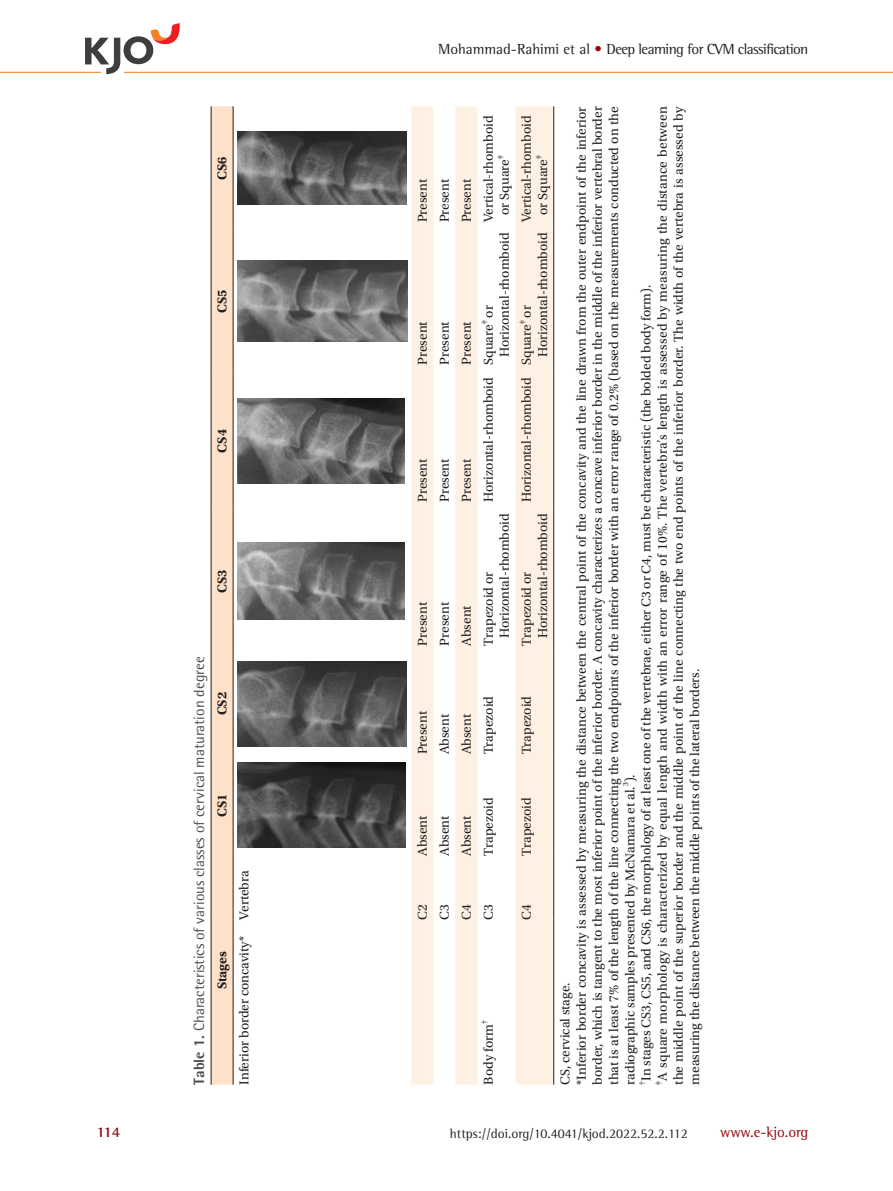
<style>
.page{position:relative;width:893px;height:1191px;background:#fff}
.page>*{position:absolute;margin:0;border:0;box-sizing:border-box;transform-origin:0 0}
.t1{font:15px "Rotis Semi Sans Std";color:#4b4c4d}
.t2{font:15px "Rotis Semi Serif Std";letter-spacing:-.04em;color:#231f20}
.t3{font:15px "Rotis Semi Serif Std";color:#920407}
.t4{font:700 15px "Rotis Semi Serif Std";color:#920407}
.t5{font:13.5px/16.2px "Utopia Std";color:#231f20}
.t6{font:13.5px "Rotis Semi Serif Std";color:#231f20}
.t7{font:700 13.5px "Utopia Std";color:#231f20}
.t8{font:7.8px "Utopia Std";color:#231f20}
.s1{font-weight:800}
.s2{color:#920407}
</style>
<div class="page">
<hr style="left:0;top:72px;width:893px;height:1px;background:#f58220">
<svg style="left:85px;top:23px;width:95px;height:51px"></svg>
<div style="left:212px;top:106px;width:21px;height:978px;background:#fee1c8"></div>
<svg style="left:411px;top:106px;width:142px;height:978px;fill:#fef0e2"></svg>
<hr style="left:211px;top:919px;width:1px;height:165px;background:#231f20">
<hr style="left:211px;top:855px;width:1px;height:64px;background:#231f20">
<hr style="left:211px;top:754px;width:1px;height:101px;background:#231f20">
<hr style="left:211px;top:653px;width:1px;height:101px;background:#231f20">
<hr style="left:211px;top:509px;width:1px;height:144px;background:#231f20">
<hr style="left:211px;top:372px;width:1px;height:137px;background:#231f20">
<hr style="left:211px;top:230px;width:1px;height:142px;background:#231f20">
<hr style="left:211px;top:106px;width:1px;height:124px;background:#231f20">
<hr style="left:233px;top:919px;width:1px;height:165px;background:#231f20">
<hr style="left:233px;top:855px;width:1px;height:64px;background:#231f20">
<hr style="left:233px;top:754px;width:1px;height:101px;background:#231f20">
<hr style="left:233px;top:653px;width:1px;height:101px;background:#231f20">
<hr style="left:233px;top:509px;width:1px;height:144px;background:#231f20">
<hr style="left:233px;top:372px;width:1px;height:137px;background:#231f20">
<hr style="left:233px;top:230px;width:1px;height:142px;background:#231f20">
<hr style="left:233px;top:106px;width:1px;height:124px;background:#231f20">
<hr style="left:553px;top:919px;width:1px;height:165px;background:#231f20">
<hr style="left:553px;top:855px;width:1px;height:64px;background:#231f20">
<hr style="left:553px;top:754px;width:1px;height:101px;background:#231f20">
<hr style="left:553px;top:653px;width:1px;height:101px;background:#231f20">
<hr style="left:553px;top:509px;width:1px;height:144px;background:#231f20">
<hr style="left:553px;top:372px;width:1px;height:137px;background:#231f20">
<hr style="left:553px;top:230px;width:1px;height:142px;background:#231f20">
<hr style="left:553px;top:106px;width:1px;height:124px;background:#231f20">
<img style="left:237px;top:762px;width:168px;height:85px">
<img style="left:237px;top:661px;width:170px;height:85px">
<img style="left:237px;top:543px;width:168px;height:77px">
<img style="left:237px;top:398px;width:168px;height:85px">
<img style="left:237px;top:260px;width:170px;height:82px">
<img style="left:237px;top:132px;width:169px;height:72px">
<p class="t7" style="left:214px;top:180px;width:25px;rotate:-90deg">CS6</p>
<p class="t7" style="left:214px;top:313px;width:25px;rotate:-90deg">CS5</p>
<p class="t7" style="left:214px;top:452px;width:25px;rotate:-90deg">CS4</p>
<p class="t7" style="left:214px;top:593px;width:25px;rotate:-90deg">CS3</p>
<p class="t1" style="left:190px;top:1084px;width:429px;rotate:-90deg"><span class="s1">Table 1.</span> Characteristics of various classes of cervical maturation degree</p>
<p class="t7" style="left:214px;top:715px;width:25px;rotate:-90deg">CS2</p>
<p class="t7" style="left:214px;top:817px;width:25px;rotate:-90deg">CS1</p>
<p class="t7" style="left:214px;top:989px;width:40px;rotate:-90deg">Stages</p>
<p class="t5" style="left:236px;top:1084px;width:216px;rotate:-90deg">Inferior border concavity* Vertebra</p>
<p class="t2" style="left:438px;top:40px;width:372px">Mohammad-Rahimi et al <span class="s2">•</span> Deep learning for CVM classification</p>
<p class="t5" style="left:414px;top:222px;width:45px;rotate:-90deg">Present</p>
<p class="t5" style="left:414px;top:365px;width:45px;rotate:-90deg">Present</p>
<p class="t5" style="left:414px;top:502px;width:45px;rotate:-90deg">Present</p>
<p class="t5" style="left:414px;top:645px;width:45px;rotate:-90deg">Present</p>
<p class="t5" style="left:414px;top:754px;width:45px;rotate:-90deg">Present</p>
<p class="t5" style="left:414px;top:856px;width:42px;rotate:-90deg">Absent</p>
<p class="t5" style="left:414px;top:919px;width:17px;rotate:-90deg">C2</p>
<p class="t5" style="left:436px;top:222px;width:45px;rotate:-90deg">Present</p>
<p class="t5" style="left:436px;top:365px;width:45px;rotate:-90deg">Present</p>
<p class="t5" style="left:436px;top:502px;width:45px;rotate:-90deg">Present</p>
<p class="t5" style="left:436px;top:645px;width:45px;rotate:-90deg">Present</p>
<p class="t5" style="left:436px;top:754px;width:42px;rotate:-90deg">Absent</p>
<p class="t5" style="left:436px;top:856px;width:42px;rotate:-90deg">Absent</p>
<p class="t5" style="left:436px;top:919px;width:17px;rotate:-90deg">C3</p>
<p class="t5" style="left:458px;top:222px;width:45px;rotate:-90deg">Present</p>
<p class="t5" style="left:458px;top:365px;width:45px;rotate:-90deg">Present</p>
<p class="t5" style="left:458px;top:502px;width:45px;rotate:-90deg">Present</p>
<p class="t5" style="left:458px;top:645px;width:42px;rotate:-90deg">Absent</p>
<p class="t5" style="left:458px;top:754px;width:42px;rotate:-90deg">Absent</p>
<p class="t5" style="left:458px;top:856px;width:42px;rotate:-90deg">Absent</p>
<p class="t5" style="left:458px;top:919px;width:17px;rotate:-90deg">C4</p>
<p class="t5" style="left:480px;top:215px;width:101px;text-indent:-8px;rotate:-90deg">Vertical‑rhomboid or Square</p>
<p class="t8" style="left:496px;top:159px;width:5px;rotate:-90deg">‡</p>
<p class="t5" style="left:519px;top:215px;width:101px;text-indent:-8px;rotate:-90deg">Vertical‑rhomboid or Square</p>
<p class="t8" style="left:534px;top:159px;width:5px;rotate:-90deg">‡</p>
<p class="t5" style="left:480px;top:357px;width:126px;text-indent:40px;rotate:-90deg">or<br>Horizontal‑rhomboid</p>
<p class="t8" style="left:480px;top:324px;width:5px;rotate:-90deg">‡</p>
<p class="t5" style="left:480px;top:502px;width:179px;rotate:-90deg">Horizontal‑rhomboid Square</p>
<p class="t5" style="left:480px;top:638px;width:126px;text-indent:-8px;rotate:-90deg">Trapezoid or<br>Horizontal‑rhomboid</p>
<p class="t5" style="left:519px;top:357px;width:126px;text-indent:40px;rotate:-90deg">or<br>Horizontal‑rhomboid</p>
<p class="t8" style="left:518px;top:324px;width:5px;rotate:-90deg">‡</p>
<p class="t5" style="left:519px;top:502px;width:179px;rotate:-90deg">Horizontal‑rhomboid Square</p>
<p class="t5" style="left:519px;top:638px;width:126px;text-indent:-8px;rotate:-90deg">Trapezoid or<br>Horizontal‑rhomboid</p>
<p class="t5" style="left:480px;top:754px;width:60px;rotate:-90deg">Trapezoid</p>
<p class="t5" style="left:480px;top:856px;width:60px;rotate:-90deg">Trapezoid</p>
<p class="t5" style="left:480px;top:919px;width:17px;rotate:-90deg">C3</p>
<p class="t5" style="left:519px;top:754px;width:60px;rotate:-90deg">Trapezoid</p>
<p class="t5" style="left:519px;top:856px;width:60px;rotate:-90deg">Trapezoid</p>
<p class="t5" style="left:519px;top:919px;width:17px;rotate:-90deg">C4</p>
<p class="t8" style="left:480px;top:1024px;width:5px;rotate:-90deg">†</p>
<p class="t5" style="left:480px;top:1084px;width:62px;rotate:-90deg">Body form</p>
<p class="t5" style="left:557px;top:1084px;width:979px;rotate:-90deg">CS, cervical stage.<br>*Inferior border concavity is assessed by measuring the distance between the central point of the concavity and the line drawn from the outer endpoint of the inferior border, which is tangent to the most inferior point of the inferior border. A concavity characterizes a concave inferior border in the middle of the inferior vertebral border that is at least 7% of the length of the line connecting the two endpoints of the inferior border with an error range of 0.2% (based on the measurements conducted on the radiographic samples presented by McNamara et al. ).</p>
<p class="t5" style="left:654px;top:1084px;width:979px;text-align:justify;rotate:-90deg">A square morphology is characterized by equal length and width with an error range of 10%. The vertebra’s length is assessed by measuring the distance between the middle point of the superior border and the middle point of the line connecting the two end points of the inferior border. The width of the vertebra is assessed by measuring the distance between the middle points of the lateral borders.</p>
<p class="t5" style="left:638px;top:1080px;width:797px;rotate:-90deg">In stages CS3, CS5, and CS6, the morphology of at least one of the vertebrae, either C3 or C4, must be characteristic (the bolded body form).</p>
<p class="t8" style="left:621px;top:786px;width:5px;rotate:-90deg">3</p>
<p class="t8" style="left:654px;top:1084px;width:5px;rotate:-90deg">‡</p>
<p class="t8" style="left:637px;top:1084px;width:5px;rotate:-90deg">†</p>
<p class="t4" style="left:96px;top:1122px;width:25px">114</p>
<p class="t6" style="left:450px;top:1125px;width:239px">https://doi.org/10.4041/kjod.2022.52.2.112</p>
<p class="t3" style="left:720px;top:1122px;width:90px">www.e-kjo.org</p>
</div>
